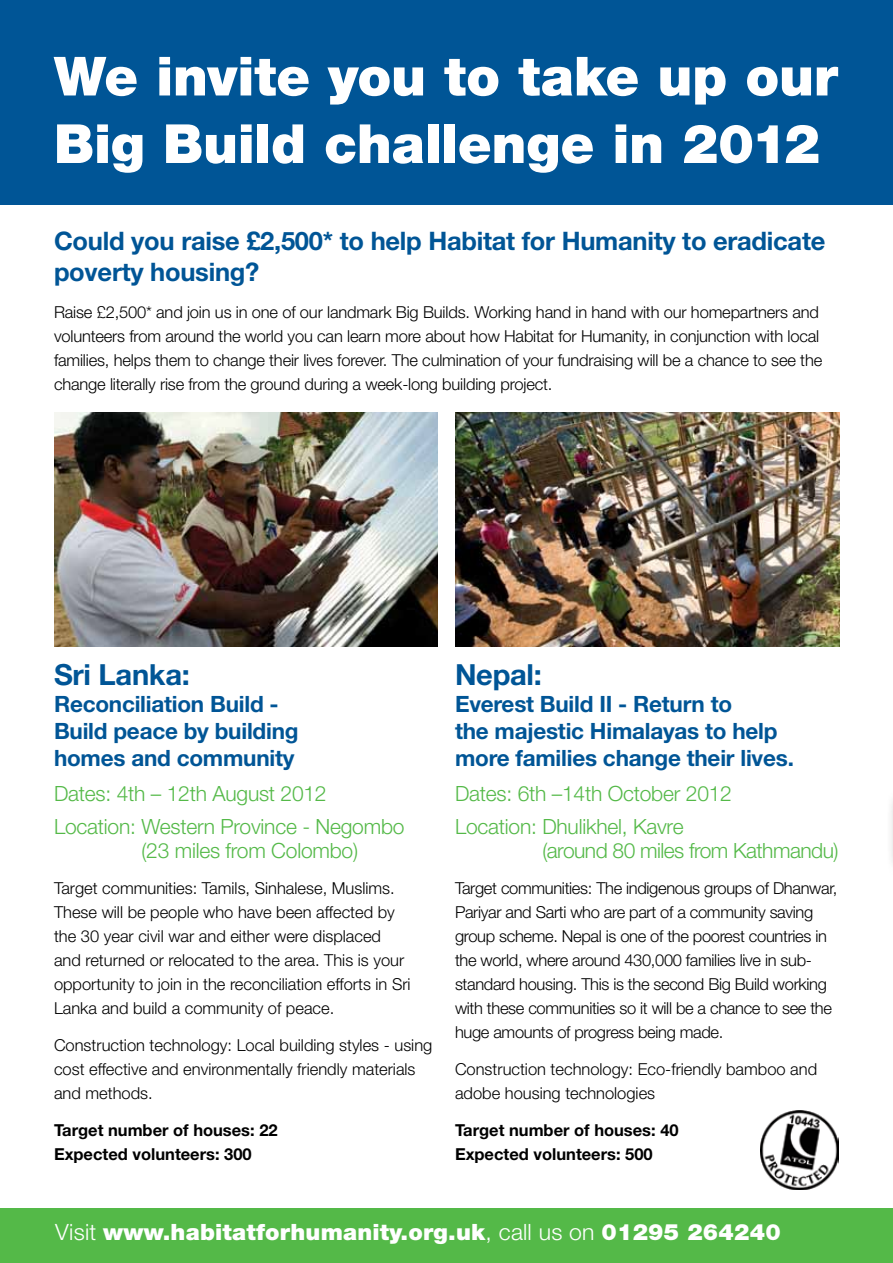
<style>
.page{position:relative;width:893px;height:1263px;background:#fff}
.page>*{position:absolute;margin:0;border:0;box-sizing:border-box;transform-origin:0 0}
.t1{font:900 54px/67.5px "Helvetica Neue";letter-spacing:-.005em;color:#fff}
.t2{font:700 29.1px "Helvetica Neue";letter-spacing:-.01em;color:#005596}
.t3{font:700 25.5px/31.5px "Helvetica Neue";letter-spacing:-.01em;color:#005596}
.t4{font:700 22.5px/27px "Helvetica Neue";letter-spacing:-.01em;color:#005596}
.t5{font:900 22.5px "Helvetica Neue";letter-spacing:.01em;color:#fff}
.t6{font:300 21px/32.1px "Helvetica Neue";letter-spacing:-.01em;color:#54b948}
.t7{font:300 16.5px/24px "Helvetica Neue";letter-spacing:-.01em;color:#000}
.t8{font:700 16.5px/24px "Helvetica Neue";color:#000}
.s1{font-weight:300}
</style>
<div class="page">
<div style="left:0;top:1209px;width:893px;height:54px;background:#54b948"></div>
<div style="left:0;top:0;width:893px;height:204px;background:#005596"></div>
<img style="left:54px;top:412px;width:384px;height:235px">
<img style="left:455px;top:412px;width:384px;height:235px">
<img style="left:760px;top:1110px;width:79px;height:79px">
<h1 class="t1" style="left:54px;top:42px;width:785px">We invite you to take up our<br>Big Build challenge in 2012</h1>
<h3 class="t3" style="left:54px;top:224px;width:773px">Could you raise £2,500* to help Habitat for Humanity to eradicate poverty housing?</h3>
<p class="t7" style="left:54px;top:300px;width:770px">Raise £2,500* and join us in one of our landmark Big Builds. Working hand in hand with our homepartners and volunteers from around the world you can learn more about how Habitat for Humanity, in conjunction with local families, helps them to change their lives forever. The culmination of your fundraising will be a chance to see the change literally rise from the ground during a week-long building project.</p>
<h2 class="t2" style="left:54px;top:657px;width:137px">Sri Lanka:</h2>
<h3 class="t4" style="left:54px;top:690px;width:246px">Reconciliation Build -<br>Build peace by building homes and community</h3>
<p class="t6" style="left:54px;top:777px;width:352px">Dates: 4th – 12th August 2012<br>Location: Western Province - Negombo</p>
<p class="t6" style="left:141px;top:834px;width:218px">(23 miles from Colombo)</p>
<p class="t7" style="left:54px;top:876px;width:358px">Target communities: Tamils, Sinhalese, Muslims.<br>These will be people who have been affected by the 30 year civil war and either were displaced and returned or relocated to the area. This is your opportunity to join in the reconciliation efforts in Sri Lanka and build a community of peace.</p>
<p class="t7" style="left:54px;top:1033px;width:380px">Construction technology: Local building styles - using cost effective and environmentally friendly materials and methods.</p>
<p class="t8" style="left:54px;top:1118px;width:225px">Target number of houses: 22<br>Expected volunteers: 300</p>
<h2 class="t2" style="left:455px;top:657px;width:88px">Nepal:</h2>
<h3 class="t4" style="left:455px;top:690px;width:340px">Everest Build II - Return to<br>the majestic Himalayas to help more families change their lives.</h3>
<p class="t6" style="left:455px;top:777px;width:278px">Dates: 6th –14th October 2012<br>Location: Dhulikhel, Kavre</p>
<p class="t6" style="left:542px;top:834px;width:298px">(around 80 miles from Kathmandu)</p>
<p class="t7" style="left:455px;top:876px;width:384px">Target communities: The indigenous groups of Dhanwar, Pariyar and Sarti who are part of a community saving group scheme. Nepal is one of the poorest countries in the world, where around 430,000 families live in sub&shy;standard housing. This is the second Big Build working with these communities so it will be a chance to see the huge amounts of progress being made.</p>
<p class="t7" style="left:455px;top:1057px;width:364px">Construction technology: Eco-friendly bamboo and adobe housing technologies</p>
<p class="t8" style="left:455px;top:1118px;width:225px">Target number of houses: 40<br>Expected volunteers: 500</p>
<h3 class="t5" style="left:55px;top:1218px;width:727px"><span class="s1">Visit</span> www.habitatforhumanity.org.uk<span class="s1">, call us on</span> 01295 264240</h3>
</div>
